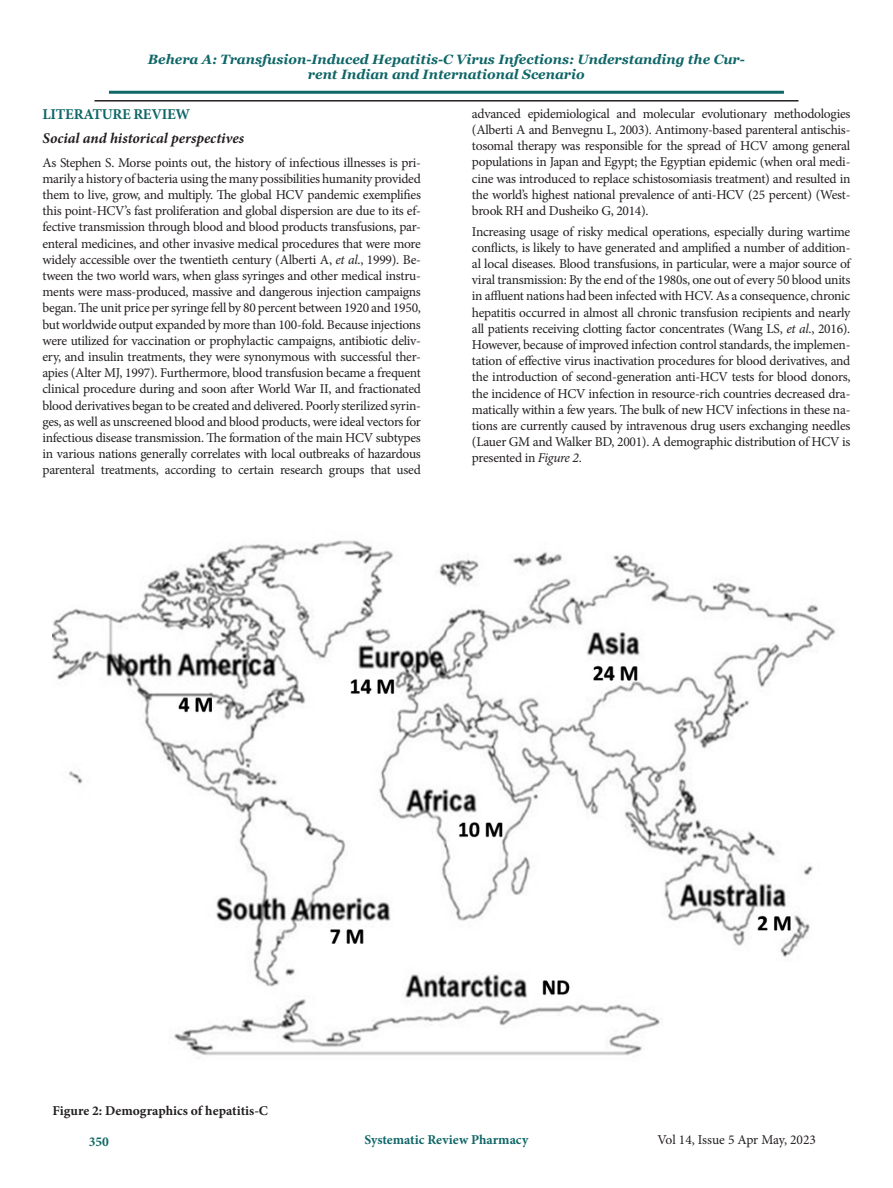
<style>
.page{position:relative;width:893px;height:1188px;background:#fff}
.page>*{position:absolute;margin:0;border:0;box-sizing:border-box;transform-origin:0 0}
.t1{font:italic 700 15px "Minion Pro";color:#231f20}
.t2{font:700 15px "Minion Pro";letter-spacing:-.02em;color:#106667}
.t3{font:13.5px/16.2px "Minion Pro";letter-spacing:-.02em;color:#231f20;text-align:justify}
.t4{font:italic 700 13.5px/15px "Georgia";color:#106667;text-align:center}
.t5{font:700 13.5px "Minion Pro";color:#231f20}
.t6{font:700 13.5px "Minion Pro";color:#106667}
.s1{font-style:italic}
</style>
<div class="page">
<hr style="left:109px;top:91px;width:675px;height:3px;background:#106667">
<hr style="left:94px;top:100px;width:704px;height:2px;background:#231f20">
<img style="left:52px;top:540px;width:784px;height:518px">
<p class="t4" style="left:148px;top:52px;width:598px">Behera A: Transfusion-Induced Hepatitis-C Virus Infections: Understanding the Cur&shy;rent Indian and International Scenario</p>
<p class="t2" style="left:43px;top:104px;width:149px">LITERATURE REVIEW</p>
<p class="t1" style="left:43px;top:127px;width:203px">Social and historical perspectives</p>
<p class="t3" style="left:43px;top:154px;width:380px">As Stephen S. Morse points out, the history of infectious illnesses is pri&shy;marily a history of bacteria using the many possibilities humanity provided them to live, grow, and multiply. The global HCV pandemic exemplifies this point-HCV’s fast proliferation and global dispersion are due to its ef&shy;fective transmission through blood and blood products transfusions, par&shy;enteral medicines, and other invasive medical procedures that were more widely accessible over the twentieth century (Alberti A, <span class="s1">et al</span>., 1999). Be&shy;tween the two world wars, when glass syringes and other medical instru&shy;ments were mass-produced, massive and dangerous injection campaigns began. The unit price per syringe fell by 80 percent between 1920 and 1950, but worldwide output expanded by more than 100-fold. Because injections were utilized for vaccination or prophylactic campaigns, antibiotic deliv&shy;ery, and insulin treatments, they were synonymous with successful ther&shy;apies (Alter MJ, 1997). Furthermore, blood transfusion became a frequent clinical procedure during and soon after World War II, and fractionated blood derivatives began to be created and delivered. Poorly sterilized syrin&shy;ges, as well as unscreened blood and blood products, were ideal vectors for infectious disease transmission. The formation of the main HCV subtypes in various nations generally correlates with local outbreaks of hazardous parenteral treatments, according to certain research groups that used</p>
<p class="t3" style="left:472px;top:106px;width:380px">advanced epidemiological and molecular evolutionary methodologies (Alberti A and Benvegnu L, 2003). Antimony-based parenteral antischis&shy;tosomal therapy was responsible for the spread of HCV among general populations in Japan and Egypt; the Egyptian epidemic (when oral medi&shy;cine was introduced to replace schistosomiasis treatment) and resulted in the world’s highest national prevalence of anti-HCV (25 percent) (West&shy;brook RH and Dusheiko G, 2014).</p>
<p class="t3" style="left:472px;top:223px;width:380px">Increasing usage of risky medical operations, especially during wartime conflicts, is likely to have generated and amplified a number of addition&shy;al local diseases. Blood transfusions, in particular, were a major source of viral transmission: By the end of the 1980s, one out of every 50 blood units in affluent nations had been infected with HCV. As a consequence, chronic hepatitis occurred in almost all chronic transfusion recipients and nearly all patients receiving clotting factor concentrates (Wang LS, <span class="s1">et al</span>., 2016).<br>However, because of improved infection control standards, the implemen&shy;tation of effective virus inactivation procedures for blood derivatives, and the introduction of second-generation anti-HCV tests for blood donors, the incidence of HCV infection in resource-rich countries decreased dra&shy;matically within a few years. The bulk of new HCV infections in these na&shy;tions are currently caused by intravenous drug users exchanging needles (Lauer GM and Walker BD, 2001). A demographic distribution of HCV is presented in <span class="s1">Figure 2</span>.</p>
<p class="t5" style="left:52px;top:1101px;width:217px">Figure 2: Demographics of hepatitis-C</p>
<p class="t6" style="left:89px;top:1132px;width:22px">350</p>
<p class="t3" style="left:657px;top:1132px;width:160px">Vol 14, Issue 5 Apr May, 2023</p>
<p class="t6" style="left:365px;top:1130px;width:165px">Systematic Review Pharmacy</p>
</div>
